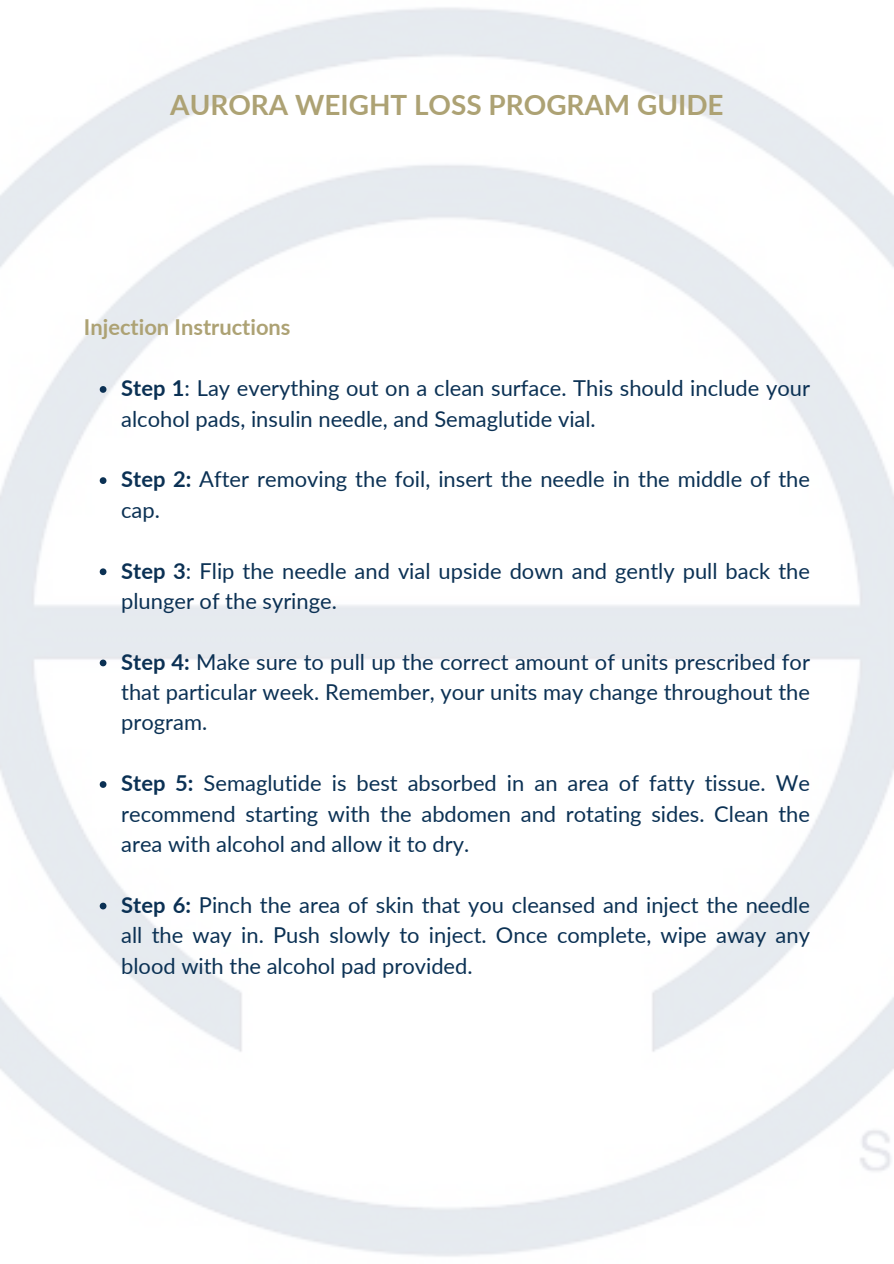
<style>
.page{position:relative;width:894px;height:1264px;background:#fff}
.page>*{position:absolute;margin:0;border:0;box-sizing:border-box;transform-origin:0 0}
.t1{font:700 27.9px "Lato";color:#ada274}
.t2{font:21.9px/30.3px "Lato";color:#0b3154}
.t3{font:700 21.9px "Lato";color:#ada274}
.s1{font-weight:700}
</style>
<div class="page">
<svg style="left:100px;top:386px;width:6px;height:7px"></svg>
<svg style="left:100px;top:477px;width:6px;height:7px"></svg>
<svg style="left:100px;top:568px;width:6px;height:7px"></svg>
<svg style="left:100px;top:659px;width:6px;height:7px"></svg>
<svg style="left:100px;top:781px;width:6px;height:7px"></svg>
<svg style="left:100px;top:902px;width:6px;height:7px"></svg>
<h1 class="t1" style="left:170px;top:87px;width:554px">AURORA WEIGHT LOSS PROGRAM GUIDE</h1>
<h2 class="t3" style="left:84px;top:314px;width:208px">Injection Instructions</h2>
<p class="t2" style="left:121px;top:372px;width:690px"><span class="s1">Step 1</span>: Lay everything out on a clean surface. This should include your alcohol pads, insulin needle, and Semaglutide vial.</p>
<p class="t2" style="left:121px;top:463px;width:690px"><span class="s1">Step 2:</span> After removing the foil, insert the needle in the middle of the cap.</p>
<p class="t2" style="left:121px;top:555px;width:690px"><span class="s1">Step 3</span>: Flip the needle and vial upside down and gently pull back the plunger of the syringe.</p>
<p class="t2" style="left:121px;top:646px;width:690px;text-align:justify"><span class="s1">Step 4:</span> Make sure to pull up the correct amount of units prescribed for that particular week. Remember, your units may change throughout the program.</p>
<p class="t2" style="left:121px;top:767px;width:690px;text-align:justify"><span class="s1">Step 5:</span> Semaglutide is best absorbed in an area of fatty tissue. We recommend starting with the abdomen and rotating sides. Clean the area with alcohol and allow it to dry.</p>
<p class="t2" style="left:121px;top:889px;width:690px;text-align:justify"><span class="s1">Step 6:</span> Pinch the area of skin that you cleansed and inject the needle all the way in. Push slowly to inject. Once complete, wipe away any blood with the alcohol pad provided.</p>
</div>
